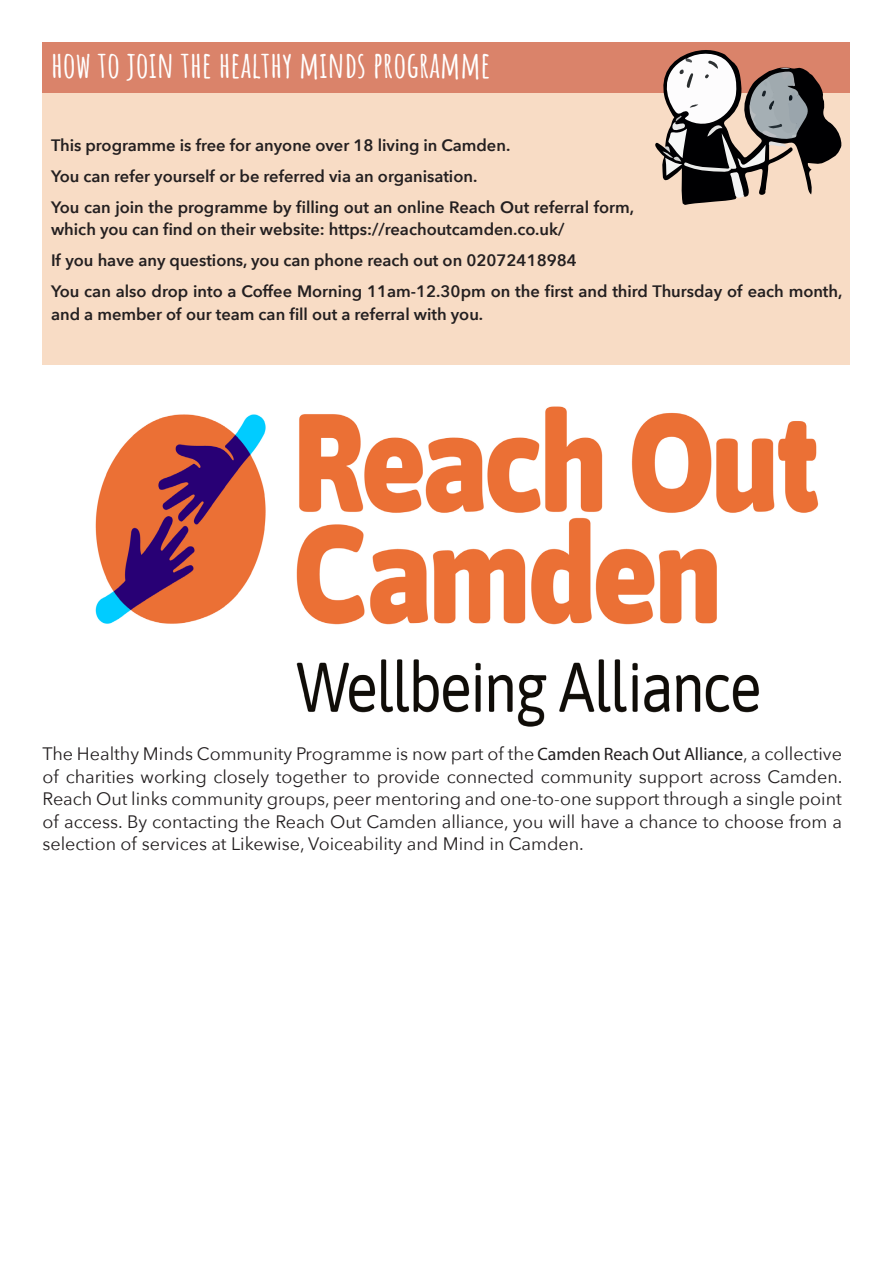
<style>
.page{position:relative;width:893px;height:1263px;background:#fff}
.page>*{position:absolute;margin:0;border:0;box-sizing:border-box;transform-origin:0 0}
.Section_Header__Grey_Bground{font:700 36px "Amatic SC";color:#fff}
.Main_text{font:18px/22.5px "Avenir Next";color:#231f20;text-align:justify}
.Main_text_intro_-_blue_bground{font:600 16.5px/22.5px "Avenir Next";color:#231f20}
.s1{font-family:"Myriad Pro"}
</style>
<div class="page">
<div style="left:43px;top:43px;width:807px;height:51px;background:#da836a"></div>
<div style="left:43px;top:94px;width:807px;height:271px;background:#f8dcc5"></div>
<img style="left:95px;top:406px;width:723px;height:321px">
<svg style="left:655px;top:50px;width:187px;height:155px"></svg>
<p class="Section_Header__Grey_Bground" style="left:51px;top:37px;width:441px">HOW TO JOIN THE HEALTHY MINDS PROGRAMME</p>
<p class="Main_text_intro_-_blue_bground" style="left:51px;top:133px;width:461px">This programme is free for anyone over 18 living in Camden.</p>
<p class="Main_text_intro_-_blue_bground" style="left:51px;top:164px;width:428px">You can refer yourself or be referred via an organisation.</p>
<p class="Main_text_intro_-_blue_bground" style="left:51px;top:195px;width:585px">You can join the programme by filling out an online Reach Out referral form, which you can find on their website: https://reachoutcamden.co.uk/</p>
<p class="Main_text_intro_-_blue_bground" style="left:51px;top:249px;width:527px">If you have any questions, you can phone reach out on 02072418984</p>
<p class="Main_text_intro_-_blue_bground" style="left:51px;top:280px;width:793px">You can also drop into a Coffee Morning 11am-12.30pm on the first and third Thursday of each month, and a member of our team can fill out a referral with you.</p>
<p class="Main_text" style="left:43px;top:742px;width:801px">The Healthy Minds Community Programme is now part of the <span class="s1">Camden Reach Out Alliance</span>, a collective of charities working closely together to provide connected community support across Camden.<br>Reach Out links community groups, peer mentoring and one-to-one support through a single point of access. By contacting the Reach Out Camden alliance, you will have a chance to choose from a selection of services at Likewise, Voiceability and Mind in Camden.</p>
</div>
